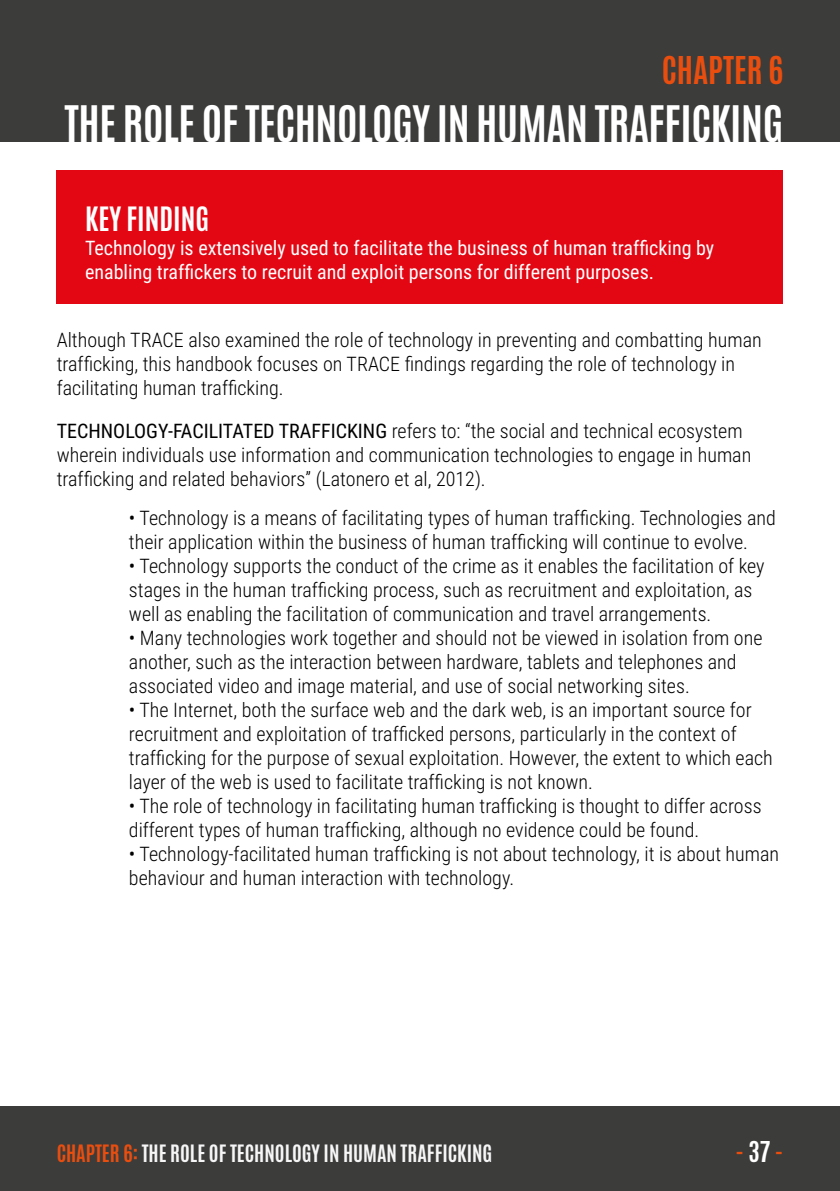
<style>
.page{position:relative;width:840px;height:1191px;background:#fff}
.page>*{position:absolute;margin:0;border:0;box-sizing:border-box;transform-origin:0 0}
.t1{font:700 42px "Antonio";letter-spacing:-.01em;color:#fff}
.t2{font:700 32px "Antonio";color:#e94e0f}
.t3{font:700 28px "Antonio";color:#fff}
.t4{font:700 24px "Antonio";color:#e94e0f}
.t5{font:300 20px/24px "Roboto Condensed";color:#000}
.t6{font:20px/24px "Roboto Condensed";color:#fff}
.t7{font:700 20px "Antonio";color:#f6f6f6}
.s1{font-weight:400}
.s2{color:#e94e0f}
.s3{color:#fff}
</style>
<div class="page">
<div style="left:0;top:1106px;width:839px;height:85px;background:#3c3c3b"></div>
<div style="left:0;top:0;width:839px;height:142px;background:#3c3c3b"></div>
<div style="left:57px;top:170px;width:725px;height:133px;background:#e30613"></div>
<h2 class="t2" style="left:661px;top:46px;width:123px">CHAPTER 6</h2>
<h1 class="t1" style="left:64px;top:92px;width:719px">THE ROLE OF TECHNOLOGY IN HUMAN TRAFFICKING</h1>
<h3 class="t3" style="left:85px;top:198px;width:125px">KEY FINDING</h3>
<p class="t6" style="left:85px;top:235px;width:630px">Technology is extensively used to facilitate the business of human trafficking by enabling traffickers to recruit and exploit persons for different purposes.</p>
<p class="t5" style="left:57px;top:327px;width:706px">Although TRACE also examined the role of technology in preventing and combatting human trafficking, this handbook focuses on TRACE findings regarding the role of technology in facilitating human trafficking.</p>
<p class="t5" style="left:57px;top:418px;width:695px"><span class="s1">TECHNOLOGY-FACILITATED TRAFFICKING</span> refers to: “the social and technical ecosystem wherein individuals use information and communication technologies to engage in human trafficking and related behaviors” (Latonero et al, 2012).</p>
<p class="t5" style="left:129px;top:505px;width:648px">• Technology is a means of facilitating types of human trafficking. Technologies and their application within the business of human trafficking will continue to evolve.</p>
<p class="t5" style="left:129px;top:553px;width:636px">• Technology supports the conduct of the crime as it enables the facilitation of key stages in the human trafficking process, such as recruitment and exploitation, as well as enabling the facilitation of communication and travel arrangements.</p>
<p class="t5" style="left:129px;top:625px;width:634px">• Many technologies work together and should not be viewed in isolation from one another, such as the interaction between hardware, tablets and telephones and associated video and image material, and use of social networking sites.</p>
<p class="t5" style="left:129px;top:697px;width:645px">• The Internet, both the surface web and the dark web, is an important source for recruitment and exploitation of trafficked persons, particularly in the context of trafficking for the purpose of sexual exploitation. However, the extent to which each layer of the web is used to facilitate trafficking is not known.</p>
<p class="t5" style="left:129px;top:793px;width:633px">• The role of technology in facilitating human trafficking is thought to differ across different types of human trafficking, although no evidence could be found.</p>
<p class="t5" style="left:129px;top:841px;width:651px">• Technology-facilitated human trafficking is not about technology, it is about human behaviour and human interaction with technology.</p>
<p class="t7" style="left:57px;top:1138px;width:437px"><span class="s2">CHAPTER 6:</span> THE ROLE OF TECHNOLOGY IN HUMAN TRAFFICKING</p>
<p class="t4" style="left:735px;top:1133px;width:49px">- <span class="s3">37</span> -</p>
</div>
